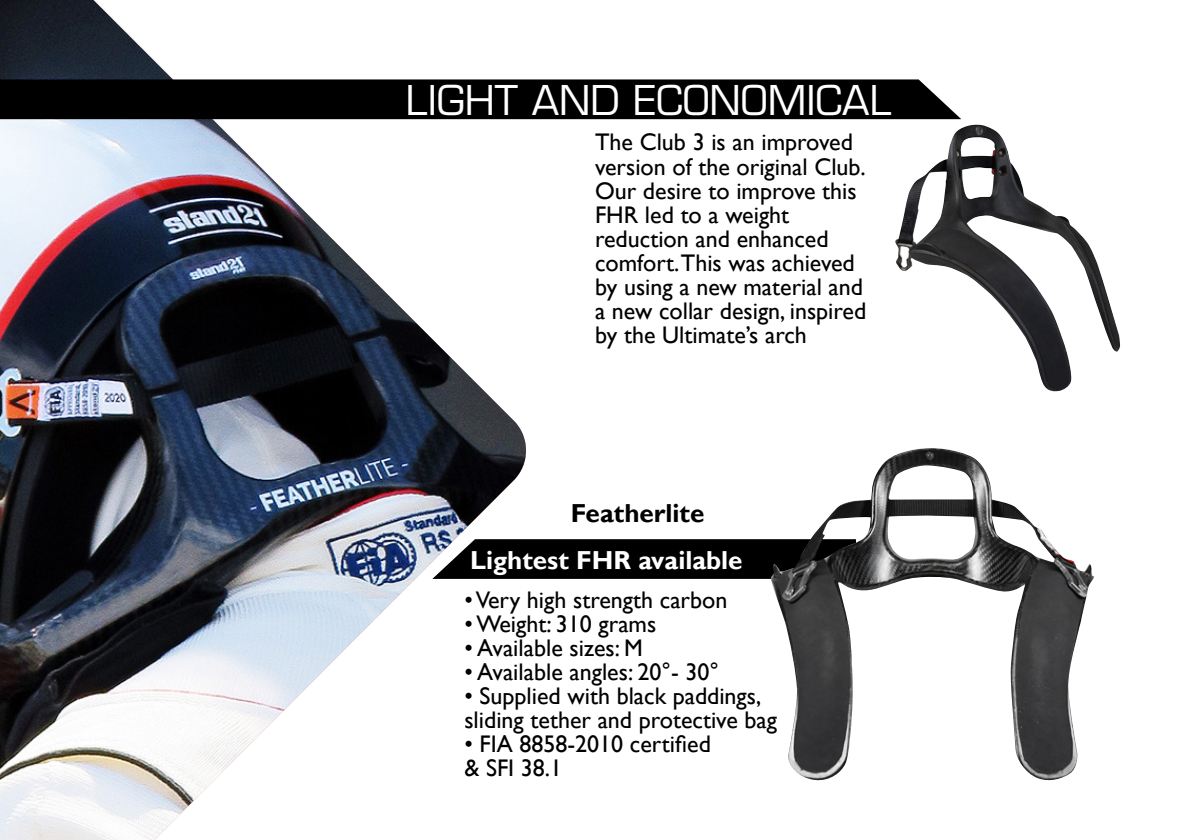
<style>
.page{position:relative;width:1191px;height:840px;background:#fff}
.page>*{position:absolute;margin:0;border:0;box-sizing:border-box;transform-origin:0 0}
.t1{font:40px "Eurostile LT Std";color:#fff}
.t2{font:700 26px "Gill Sans";color:#fff}
.t3{font:700 26px "Gill Sans";color:#000}
.t4{font:24px/24px "Gill Sans";color:#000}
</style>
<div class="page">
<img style="left:0;top:0;width:530px;height:839px">
<img style="left:895px;top:125px;width:225px;height:267px">
<div style="left:0;top:79px;width:961px;height:40px;background:#000"></div>
<svg style="left:432px;top:539px;width:337px;height:39px;background:#0f0f10"></svg>
<img style="left:769px;top:448px;width:325px;height:333px">
<h1 class="t1" style="left:405px;top:76px;width:488px">LIGHT AND ECONOMICAL</h1>
<p class="t4" style="left:595px;top:131px;width:273px">The Club 3 is an improved version of the original Club.<br>Our desire to improve this<br>FHR led to a weight reduction and enhanced comfort.This was achieved by using a new material and a new collar design, inspired by the Ultimate’s arch</p>
<p class="t3" style="left:571px;top:497px;width:135px">Featherlite</p>
<p class="t2" style="left:470px;top:544px;width:274px">Lightest FHR available</p>
<p class="t4" style="left:464px;top:588px;width:264px">• Very high strength carbon</p>
<p class="t4" style="left:464px;top:612px;width:193px">• Weight: 310 grams</p>
<p class="t4" style="left:464px;top:636px;width:180px">• Available sizes: M</p>
<p class="t4" style="left:464px;top:660px;width:256px">• Available angles: 20°- 30°</p>
<p class="t4" style="left:464px;top:684px;width:314px">• Supplied with black paddings, sliding tether and protective bag</p>
<p class="t4" style="left:464px;top:732px;width:248px">• FIA 8858-2010 certified &amp; SFI 38.1</p>
</div>
